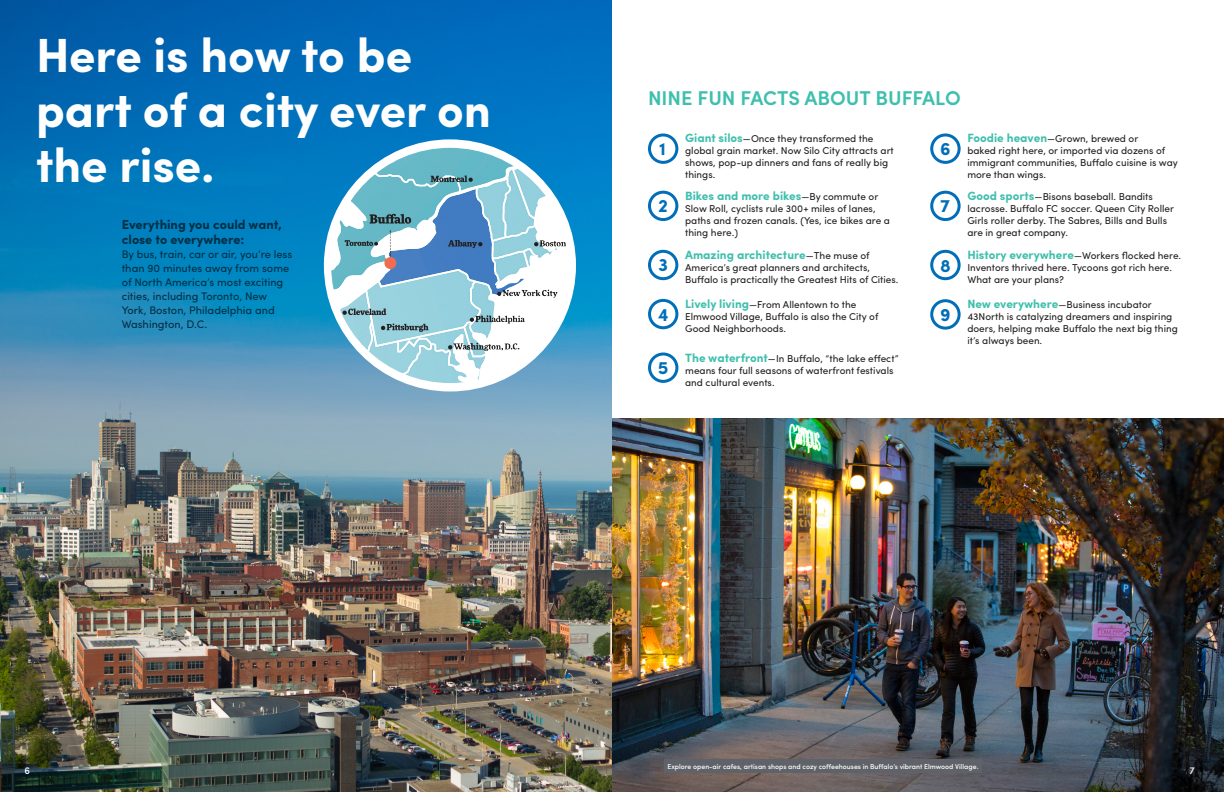
<style>
.page{position:relative;width:1224px;height:792px;background:#fff}
.page>*{position:absolute;margin:0;border:0;box-sizing:border-box;transform-origin:0 0}
._1_Column_Style{font:700 48px/55px "Sofia Pro";color:#fff}
._1_Column_Style-2{font:600 20px "Sofia Pro";color:#3fbfae}
._1_Column_Style-3{font:700 18px "Sofia Pro";color:#006eb9}
._1_Column_Style-4{font:700 13px "Sofia Pro";color:#002f45}
._1_Column_Style-5{font:700 12px "Sofia Pro";color:#3fbfae}
._1_Column_Style-6{font:11px/14px "Sofia Pro";color:#002f45}
._1_Column_Style-7{font:10px/12px "Sofia Pro";color:#231f20}
._1_Column_Style-8{font:500 10px "Sofia Pro";color:#fff}
._1_Column_Style-9{font:500 7px "Sofia Pro";color:#fff}
.s1{font-weight:700;font-size:12px;color:#3fbfae}
.s2{font-weight:400;font-size:10px;color:#231f20}
</style>
<div class="page">
<img style="left:0;top:0;width:612px;height:792px">
<div style="left:324px;top:139px;width:252px;height:253px;background:#fff;border-radius:50%"></div>
<img style="left:331px;top:148px;width:238px;height:235px">
<img style="left:612px;top:418px;width:612px;height:374px">
<div style="left:664px;top:760px;width:318px;height:13px;background:#5f6369"></div>
<div style="left:648px;top:133px;width:30px;height:31px;border:3px solid #006eb9;border-radius:50%"></div>
<div style="left:648px;top:191px;width:30px;height:30px;border:3px solid #006eb9;border-radius:50%"></div>
<div style="left:648px;top:250px;width:30px;height:30px;border:3px solid #006eb9;border-radius:50%"></div>
<div style="left:648px;top:299px;width:30px;height:30px;border:3px solid #006eb9;border-radius:50%"></div>
<div style="left:648px;top:353px;width:30px;height:30px;border:3px solid #006eb9;border-radius:50%"></div>
<div style="left:930px;top:133px;width:31px;height:31px;border:3px solid #006eb9;border-radius:50%"></div>
<div style="left:930px;top:191px;width:31px;height:30px;border:3px solid #006eb9;border-radius:50%"></div>
<div style="left:930px;top:250px;width:31px;height:30px;border:3px solid #006eb9;border-radius:50%"></div>
<div style="left:930px;top:299px;width:31px;height:31px;border:3px solid #006eb9;border-radius:50%"></div>
<p class="_1_Column_Style" style="left:36px;top:25px;width:457px">Here is how to be part of a city ever on the rise.</p>
<p class="_1_Column_Style-4" style="left:122px;top:214px;width:162px">Everything you could want,</p>
<p class="_1_Column_Style-4" style="left:122px;top:229px;width:124px">close to everywhere:</p>
<p class="_1_Column_Style-6" style="left:122px;top:246px;width:172px">By bus, train, car or air, you’re less</p>
<p class="_1_Column_Style-6" style="left:122px;top:260px;width:169px">than 90 minutes away from some</p>
<p class="_1_Column_Style-6" style="left:122px;top:274px;width:163px">of North America’s most exciting</p>
<p class="_1_Column_Style-6" style="left:122px;top:288px;width:155px">cities, including Toronto, New<br>York, Boston, Philadelphia and<br>Washington, D.C.</p>
<p class="_1_Column_Style-2" style="left:648px;top:83px;width:314px">NINE FUN FACTS ABOUT BUFFALO</p>
<p class="_1_Column_Style-7" style="left:685px;top:132px;width:210px"><span class="s1">Giant silos</span>— Once they transformed the global grain market. Now Silo City attracts art shows, pop-up dinners and fans of really big things.</p>
<p class="_1_Column_Style-5" style="left:685px;top:186px;width:195px">Bikes and more bikes<span class="s2">— By commute or</span></p>
<p class="_1_Column_Style-7" style="left:685px;top:201px;width:206px">Slow Roll, cyclists rule 300+ miles of lanes, paths and frozen canals. (Yes, ice bikes are a thing here.)</p>
<p class="_1_Column_Style-5" style="left:685px;top:245px;width:186px">Amazing architecture<span class="s2">— The muse of</span></p>
<p class="_1_Column_Style-7" style="left:685px;top:261px;width:215px">America’s great planners and architects,<br>Buffalo is practically the Greatest Hits of Cities.</p>
<p class="_1_Column_Style-7" style="left:685px;top:298px;width:195px"><span class="s1">Lively living</span>— From Allentown to the<br>Elmwood Village, Buffalo is also the City of<br>Good Neighborhoods.</p>
<p class="_1_Column_Style-7" style="left:685px;top:351px;width:215px"><span class="s1">The waterfront</span>— In Buffalo, “the lake effect” means four full seasons of waterfront festivals and cultural events.</p>
<p class="_1_Column_Style-7" style="left:967px;top:132px;width:212px"><span class="s1">Foodie heaven</span>— Grown, brewed or<br>baked right here, or imported via dozens of immigrant communities, Buffalo cuisine is way more than wings.</p>
<p class="_1_Column_Style-7" style="left:967px;top:189px;width:208px"><span class="s1">Good sports</span>— Bisons baseball. Bandits lacrosse. Buffalo FC soccer. Queen City Roller Girls roller derby. The Sabres, Bills and Bulls are in great company.</p>
<p class="_1_Column_Style-7" style="left:967px;top:249px;width:215px"><span class="s1">History everywhere</span>— Workers flocked here.<br>Inventors thrived here. Tycoons got rich here.<br>What are your plans?</p>
<p class="_1_Column_Style-3" style="left:659px;top:135px;width:8px">1</p>
<p class="_1_Column_Style-3" style="left:940px;top:135px;width:12px">6</p>
<p class="_1_Column_Style-3" style="left:658px;top:192px;width:11px">2</p>
<p class="_1_Column_Style-3" style="left:940px;top:192px;width:11px">7</p>
<p class="_1_Column_Style-3" style="left:658px;top:251px;width:11px">3</p>
<p class="_1_Column_Style-3" style="left:658px;top:301px;width:12px">4</p>
<p class="_1_Column_Style-3" style="left:940px;top:252px;width:12px">8</p>
<p class="_1_Column_Style-3" style="left:940px;top:301px;width:12px">9</p>
<p class="_1_Column_Style-7" style="left:967px;top:298px;width:212px"><span class="s1">New everywhere</span>— Business incubator 43North is catalyzing dreamers and inspiring doers, helping make Buffalo the next big thing it’s always been.</p>
<p class="_1_Column_Style-3" style="left:658px;top:354px;width:12px">5</p>
<p class="_1_Column_Style-9" style="left:667px;top:761px;width:313px">Explore open-air cafes, artisan shops and cozy coffeehouses in Buffalo’s vibrant Elmwood Village.</p>
<p class="_1_Column_Style-8" style="left:24px;top:763px;width:7px">6</p>
<p class="_1_Column_Style-8" style="left:1190px;top:763px;width:7px">7</p>
</div>
